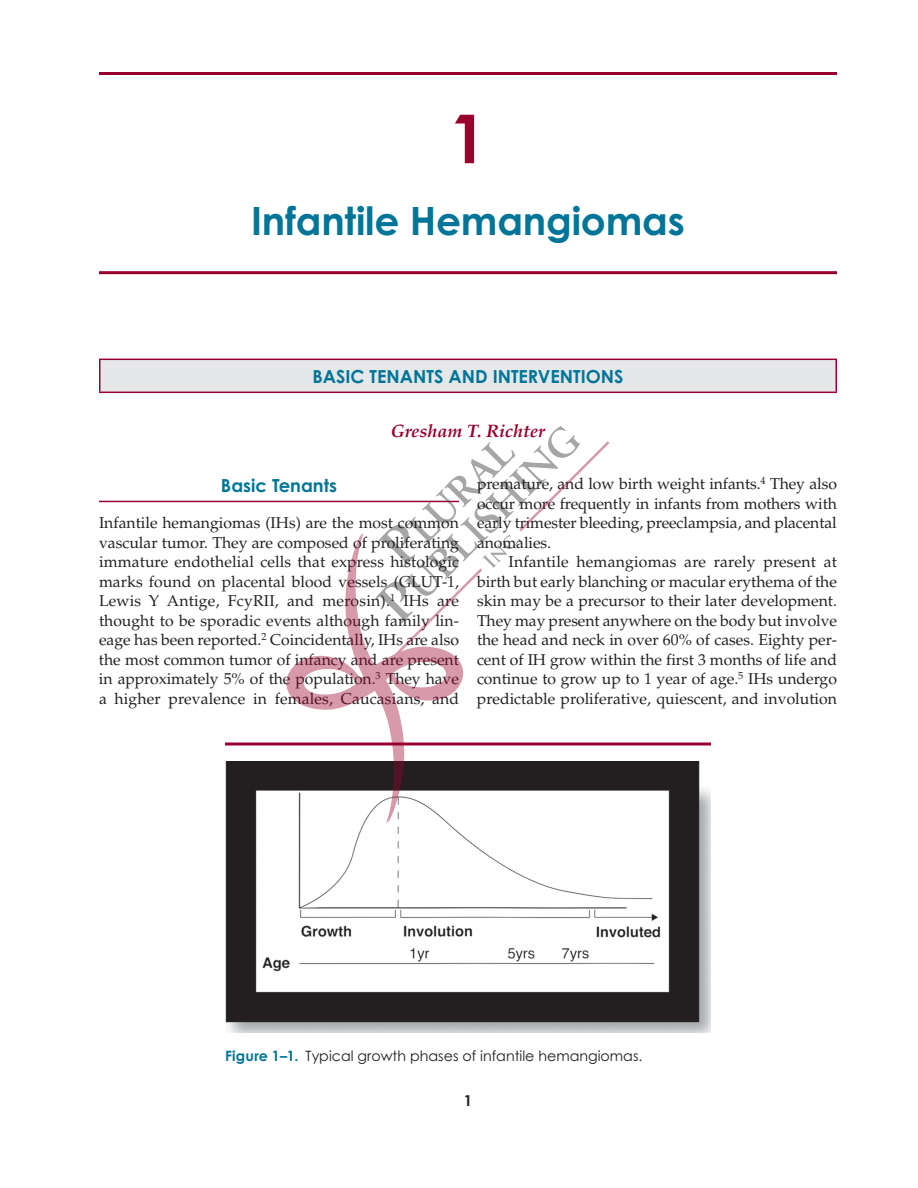
<style>
.page{position:relative;width:918px;height:1188px;background:#fff}
.page>*{position:absolute;margin:0;border:0;box-sizing:border-box;transform-origin:0 0}
.t1{font:700 67.5px "Century Gothic";color:#98012d}
.t2{font:700 39px "Century Gothic";letter-spacing:-.005em;color:#007598}
.t3{font:700 18px "Century Gothic";color:#007598}
.t4{font:italic 700 18px "Palatino";color:#98012d}
.t5{font:15.75px/19.5px "Palatino";color:#231f20;text-align:justify}
.t6{font:700 15px "Century Gothic";color:#231f20}
.t7{font:14.25px "Century Gothic";color:#231f20}
.s1{font-weight:700;color:#007598}
</style>
<div class="page">
<hr style="left:99px;top:72px;width:738px;height:3px;background:#98012d">
<hr style="left:99px;top:271px;width:738px;height:3px;background:#98012d">
<div style="left:100px;top:359px;width:736px;height:33px;background:#e6e7e9"></div>
<hr style="left:99px;top:359px;width:738px;height:1px;background:#98012d">
<hr style="left:99px;top:360px;width:1px;height:32px;background:#98012d">
<hr style="left:836px;top:360px;width:1px;height:32px;background:#98012d">
<hr style="left:99px;top:392px;width:738px;height:1px;background:#98012d">
<hr style="left:99px;top:501px;width:360px;height:1px;background:#98012d">
<img style="left:225px;top:761px;width:486px;height:272px">
<hr style="left:225px;top:743px;width:486px;height:3px;background:#98012d">
<svg style="left:230px;top:533px;width:293px;height:290px"></svg>
<svg style="left:375px;top:426px;width:235px;height:249px"></svg>
<h1 class="t1" style="left:449px;top:97px;width:39px">1</h1>
<h2 class="t2" style="left:251px;top:197px;width:435px">Infantile Hemangiomas</h2>
<p class="t3" style="left:312px;top:365px;width:70px">Basic Tenan</p>
<p class="t3" style="left:426px;top:365px;width:36px">ts and</p>
<p class="t3" style="left:493px;top:365px;width:58px">Interven</p>
<p class="t3" style="left:573px;top:365px;width:52px">tions</p>
<p class="t4" style="left:391px;top:420px;width:156px">Gresham T. Richter</p>
<p class="t3" style="left:221px;top:474px;width:118px">Basic Tenants</p>
<p class="t5" style="left:99px;top:513px;width:362px">Infantile hemangiomas (IHs) are the most common vascular tumor. They are composed of proliferating immature endothelial cells that express histologic marks found on placental blood vessels (GLUT-1, Lewis Y Antige, FcyRII, and merosin).<sup>1</sup> IHs are thought to be sporadic events although family lin&shy;eage has been reported.<sup>2</sup> Coincidentally, IHs are also the most common tumor of infancy and are present in approximately 5% of the population.<sup>3</sup> They have a higher prevalence in females, Caucasians, and</p>
<p class="t5" style="left:477px;top:474px;width:361px">premature, and low birth weight infants.<sup>4</sup> They also occur more frequently in infants from mothers with early trimester bleeding, preeclampsia, and placental anomalies.</p>
<p class="t5" style="left:477px;top:552px;width:362px;text-indent:32px">Infantile hemangiomas are rarely present at birth but early blanching or macular erythema of the skin may be a precursor to their later development.<br>They may present anywhere on the body but involve the head and neck in over 60% of cases. Eighty per&shy;cent of IH grow within the first 3 months of life and continue to grow up to 1 year of age.<sup>5</sup> IHs undergo predictable proliferative, quiescent, and involution</p>
<p class="t7" style="left:225px;top:1047px;width:419px"><span class="s1">Figure 1–1.</span> Typical growth phases of infantile hemangiomas.</p>
<p class="t6" style="left:464px;top:1091px;width:10px">1</p>
</div>
